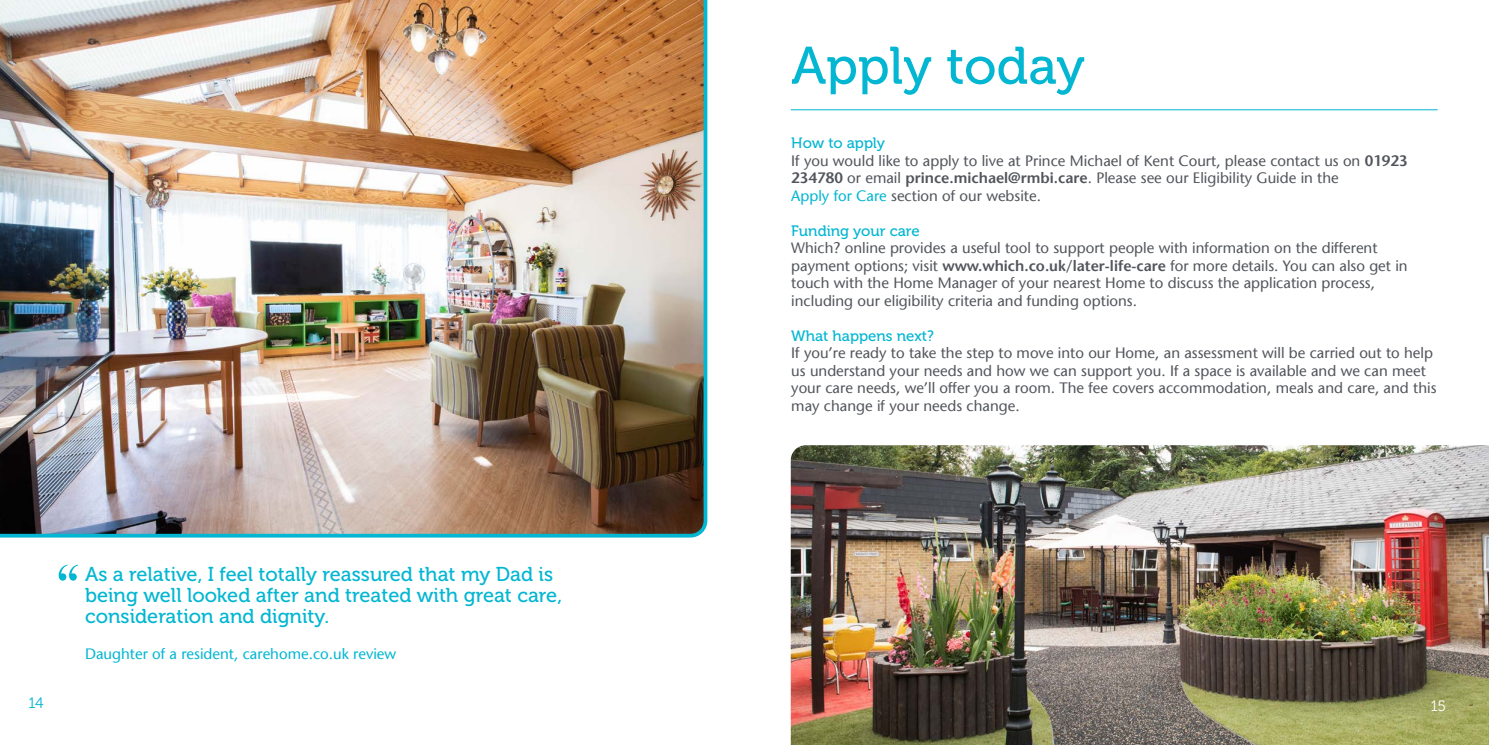
<style>
.page{position:relative;width:1489px;height:745px;background:#fff}
.page>*{position:absolute;margin:0;border:0;box-sizing:border-box;transform-origin:0 0}
.t1{font:62.5px "Bask Old Face";color:#03b6d2}
.t2{font:52.5px "Museo 500";color:#03b6d2}
.t3{font:20px/21.2px "Museo 500";color:#03b6d2}
.t4{font:15px/17.5px "Stone Sans";color:#52555b}
.t5{font:15px "Museo 500";color:#03b6d2}
.t6{font:15px "Stone Sans";color:#03b6d2}
.t7{font:15px "Museo 300";color:#03b6d2}
.t8{font:15px "Museo 300";color:#fff}
.s1{font-weight:600}
.s2{color:#03b6d2}
</style>
<div class="page">
<hr style="left:790px;top:109px;width:647px;height:1px;background:#03b6d2">
<img style="left:790px;top:445px;width:698px;height:299px">
<img style="left:0;top:0;width:707px;height:537px">
<p class="t7" style="left:28px;top:694px;width:17px">14</p>
<p class="t1" style="left:56px;top:552px;width:27px">“</p>
<p class="t3" style="left:85px;top:563px;width:478px">As a relative, I feel totally reassured that my Dad is being well looked after and treated with great care, consideration and dignity.</p>
<p class="t6" style="left:85px;top:644px;width:312px">Daughter of a resident, carehome.co.uk review</p>
<p class="t2" style="left:791px;top:37px;width:295px">Apply today</p>
<p class="t5" style="left:791px;top:134px;width:95px">How to apply</p>
<p class="t4" style="left:791px;top:151px;width:618px">If you would like to apply to live at Prince Michael of Kent Court, please contact us on <span class="s1">01923<br>234780</span> or email <span class="s1">prince.michael@rmbi.care</span>. Please see our Eligibility Guide in the</p>
<p class="t4" style="left:791px;top:186px;width:251px"><span class="s2">Apply for Care</span> section of our website.</p>
<p class="t5" style="left:791px;top:222px;width:130px">Funding your care</p>
<p class="t4" style="left:791px;top:239px;width:587px">Which? online provides a useful tool to support people with information on the different</p>
<p class="t4" style="left:791px;top:256px;width:618px">payment options; visit <span class="s1">www.which.co.uk/later-life-care</span> for more details. You can also get in</p>
<p class="t4" style="left:791px;top:274px;width:585px">touch with the Home Manager of your nearest Home to discuss the application process,</p>
<p class="t4" style="left:791px;top:291px;width:347px">including our eligibility criteria and funding options.</p>
<p class="t5" style="left:791px;top:327px;width:144px">What happens next?</p>
<p class="t4" style="left:791px;top:344px;width:646px">If you’re ready to take the step to move into our Home, an assessment will be carried out to help us understand your needs and how we can support you. If a space is available and we can meet your care needs, we’ll offer you a room. The fee covers accommodation, meals and care, and this may change if your needs change.</p>
<p class="t8" style="left:1430px;top:697px;width:17px">15</p>
</div>
